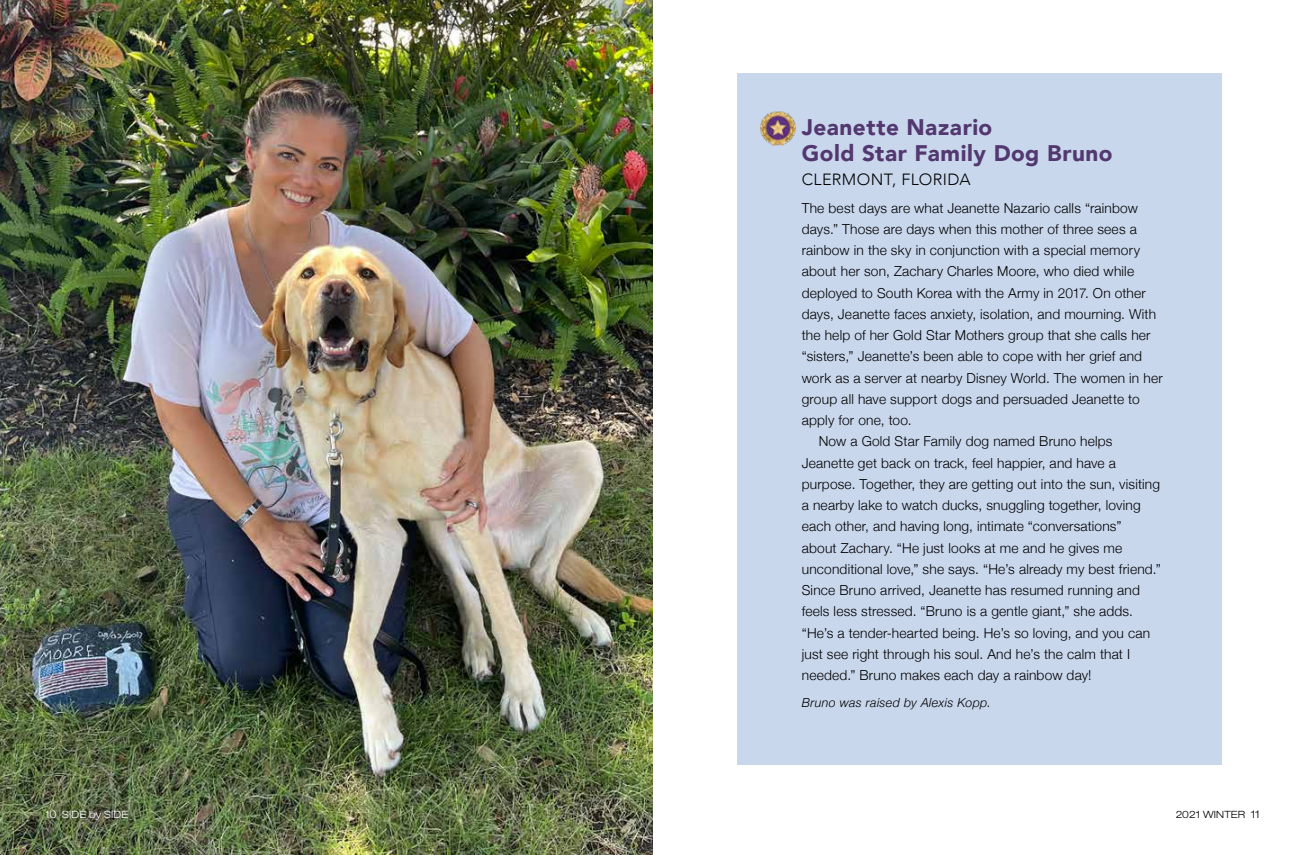
<style>
.page{position:relative;width:1305px;height:855px;background:#fff}
.page>*{position:absolute;margin:0;border:0;box-sizing:border-box;transform-origin:0 0}
.t1{font:900 22.5px/26.2px "Avenir";letter-spacing:.025em;color:#52386f}
.t2{font:300 16.25px "Avenir";letter-spacing:.025em;color:#000}
.t3{font:300 13.75px/21.2px "Helvetica Neue";letter-spacing:.015em;color:#000}
.t4{font:italic 300 12.5px "Helvetica Neue";letter-spacing:.025em;color:#000}
.t5{font:300 expanded 10px "Helvetica Neue";letter-spacing:.02em;color:#fff}
.t6{font:300 expanded 10px "Helvetica Neue";letter-spacing:.02em;color:#000}
.s1{font-size:10.62px}
.s2{font-size:10.12px}
</style>
<div class="page">
<div style="left:737px;top:73px;width:484px;height:692px;background:#c9d7ed"></div>
<img style="left:0;top:0;width:652px;height:855px">
<div style="left:37px;top:800px;width:100px;height:29px;background:#000;opacity:.75"></div>
<img style="left:761px;top:111px;width:34px;height:35px">
<p class="t1" style="left:802px;top:114px;width:312px">Jeanette Nazario<br>Gold Star Family Dog Bruno</p>
<p class="t2" style="left:802px;top:169px;width:170px">CLERMONT, FLORIDA</p>
<p class="t3" style="left:802px;top:196px;width:362px">The best days are what Jeanette Nazario calls “rainbow days.” Those are days when this mother of three sees a rainbow in the sky in conjunction with a special memory about her son, Zachary Charles Moore, who died while deployed to South Korea with the Army in 2017. On other days, Jeanette faces anxiety, isolation, and mourning. With the help of her Gold Star Mothers group that she calls her “sisters,” Jeanette’s been able to cope with her grief and work as a server at nearby Disney World. The women in her group all have support dogs and persuaded Jeanette to apply for one, too.</p>
<p class="t3" style="left:819px;top:430px;width:295px">Now a Gold Star Family dog named Bruno helps</p>
<p class="t3" style="left:802px;top:451px;width:316px">Jeanette get back on track, feel happier, and have a</p>
<p class="t3" style="left:802px;top:472px;width:360px">purpose. Together, they are getting out into the sun, visiting</p>
<p class="t3" style="left:802px;top:494px;width:340px">a nearby lake to watch ducks, snuggling together, loving</p>
<p class="t3" style="left:802px;top:515px;width:321px">each other, and having long, intimate “conversations”</p>
<p class="t3" style="left:802px;top:536px;width:322px">about Zachary. “He just looks at me and he gives me</p>
<p class="t3" style="left:802px;top:557px;width:361px">unconditional love,” she says. “He’s already my best friend.”</p>
<p class="t3" style="left:802px;top:579px;width:340px">Since Bruno arrived, Jeanette has resumed running and</p>
<p class="t3" style="left:802px;top:600px;width:333px">feels less stressed. “Bruno is a gentle giant,” she adds.</p>
<p class="t3" style="left:802px;top:621px;width:350px">“He’s a tender-hearted being. He’s so loving, and you can</p>
<p class="t3" style="left:802px;top:642px;width:330px">just see right through his soul. And he’s the calm that I</p>
<p class="t3" style="left:802px;top:664px;width:291px">needed.” Bruno makes each day a rainbow day!</p>
<p class="t4" style="left:802px;top:693px;width:191px">Bruno was raised by Alexis Kopp.</p>
<p class="t5" style="left:45px;top:808px;width:85px"><span class="s1">10</span> SIDE by SIDE</p>
<p class="t6" style="left:1176px;top:808px;width:86px"><span class="s2">2021</span> WINTER <span class="s1">11</span></p>
</div>
